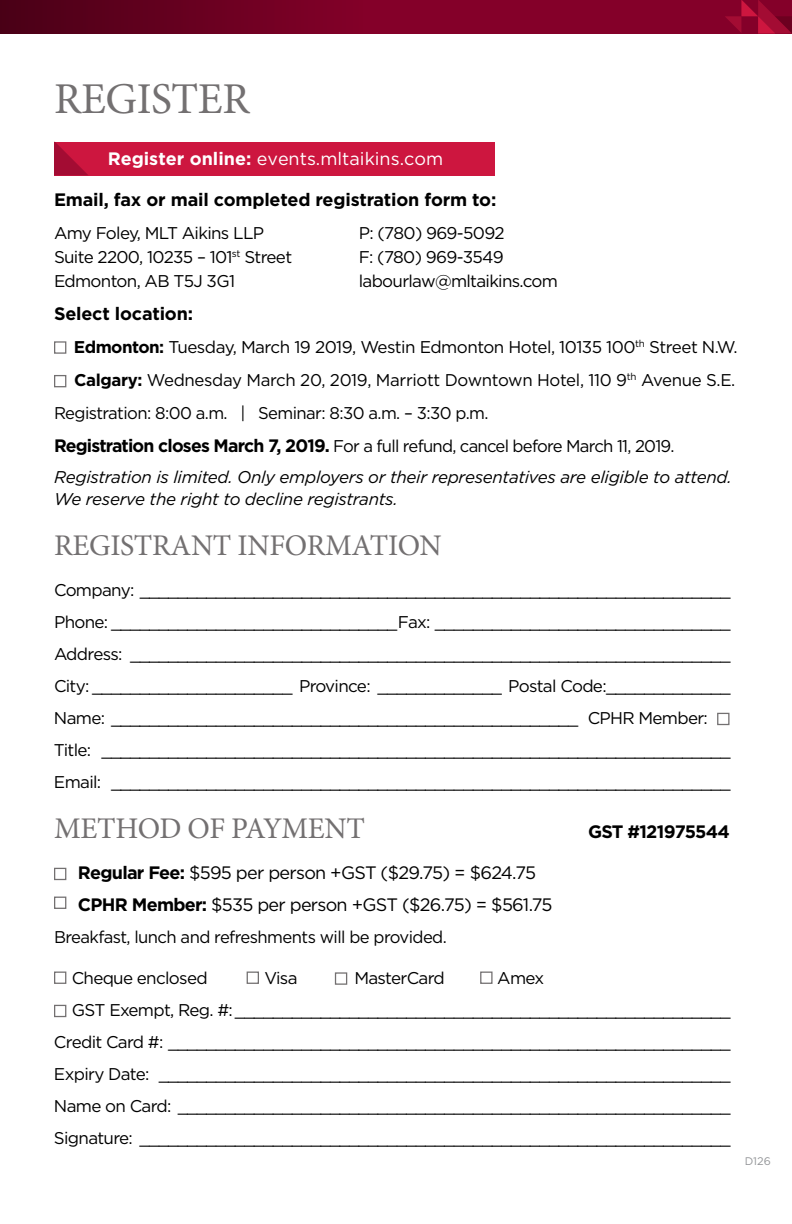
<style>
.page{position:relative;width:792px;height:1224px;background:#fff}
.page>*{position:absolute;margin:0;border:0;box-sizing:border-box;transform-origin:0 0}
.t1{font:44px "Minion Pro";letter-spacing:-.01em;color:#737071}
.t2{font:30px "Minion Pro";letter-spacing:-.01em;color:#737071}
.t3{font:18px/32px "Gotham HTF";letter-spacing:-.04em;color:#000}
.t4{font:700 18px "Gotham HTF";letter-spacing:-.01em;color:#000}
.t5{font:18px "Gotham HTF";color:#fff}
.t6{font:700 18px "Gotham HTF";letter-spacing:-.04em;color:#000}
.t7{font:17px/32px "Gotham HTF";letter-spacing:-.04em;color:#000}
.t8{font:italic 17px/22px "Gotham HTF";letter-spacing:-.02em;color:#000}
.t9{font:17px "Gotham HTF";letter-spacing:-.02em;color:#000}
.t10{font:11px "Gotham HTF";color:#939598}
.s1{font-weight:700}
.s2{font-weight:700;font-size:18px}
</style>
<div class="page">
<hr style="left:791px;top:685px;width:1px;height:34px;background:#000">
<hr style="left:791px;top:0;width:1px;height:685px;background:#9b2d3b">
<div style="left:54px;top:972px;width:12px;height:12px;border:1px solid #737071"></div>
<div style="left:54px;top:1005px;width:12px;height:12px;border:1px solid #737071"></div>
<div style="left:247px;top:972px;width:12px;height:12px;border:1px solid #737071"></div>
<div style="left:335px;top:972px;width:12px;height:13px;border:1px solid #737071"></div>
<div style="left:480px;top:972px;width:13px;height:12px;border:1px solid #737071"></div>
<div style="left:717px;top:713px;width:13px;height:12px;border:1px solid #737071"></div>
<div style="left:0;top:0;width:792px;height:34px;background:#840029"></div>
<svg style="left:725px;top:0;width:67px;height:34px"></svg>
<div style="left:0;top:0;width:477px;height:34px;background:linear-gradient(to right,#4c0017,#8e002c)"></div>
<div style="left:54px;top:142px;width:441px;height:33px;background:#cd163f"></div>
<svg style="left:54px;top:142px;width:34px;height:33px"></svg>
<div style="left:54px;top:341px;width:12px;height:13px;border:1px solid #737071"></div>
<div style="left:54px;top:868px;width:12px;height:12px;border:1px solid #737071"></div>
<div style="left:54px;top:375px;width:12px;height:12px;border:1px solid #737071"></div>
<div style="left:54px;top:897px;width:12px;height:12px;border:1px solid #737071"></div>
<h1 class="t1" style="left:54px;top:69px;width:197px">REGISTER</h1>
<p class="t5" style="left:108px;top:149px;width:337px"><span class="s1">Register online:</span> events.mltaikins.com</p>
<p class="t4" style="left:54px;top:189px;width:444px">Email, fax or mail completed registration form to:</p>
<p class="t7" style="left:54px;top:221px;width:240px;line-height:24px">Amy Foley, MLT Aikins LLP<br>Suite 2200, 10235 – 101<sup>st</sup> Street<br>Edmonton, AB T5J 3G1</p>
<p class="t4" style="left:54px;top:303px;width:141px">Select location:</p>
<p class="t7" style="left:74px;top:331px;width:665px"><span class="s1">Edmonton:</span> Tuesday, March 19 2019, Westin Edmonton Hotel, 10135 100<sup>th</sup> Street N.W.</p>
<p class="t9" style="left:74px;top:371px;width:663px"><span class="s1">Calgary:</span> Wednesday March 20, 2019, Marriott Downtown Hotel, 110 9<sup>th</sup> Avenue S.E.</p>
<p class="t7" style="left:54px;top:397px;width:436px">Registration: 8:00 a.m. | Seminar: 8:30 a.m. – 3:30 p.m.</p>
<p class="t7" style="left:54px;top:430px;width:622px"><span class="s2">Registration closes March 7, 2019.</span> For a full refund, cancel before March 11, 2019.</p>
<p class="t8" style="left:54px;top:466px;width:679px">Registration is limited. Only employers or their representatives are eligible to attend.<br>We reserve the right to decline registrants.</p>
<h2 class="t2" style="left:54px;top:525px;width:389px">REGISTRANT INFORMATION</h2>
<p class="t7" style="left:54px;top:574px;width:678px">Company: ______________________________________________________________ Phone: ______________________________Fax: _______________________________ Address: _______________________________________________________________ City: _____________________ Province: _____________ Postal Code:_____________ Name: _________________________________________________ CPHR Member:<br>Title: __________________________________________________________________ Email: _________________________________________________________________</p>
<h2 class="t2" style="left:54px;top:808px;width:312px">METHOD OF PAYMENT</h2>
<p class="t6" style="left:588px;top:821px;width:143px">GST #121975544</p>
<p class="t3" style="left:78px;top:856px;width:476px"><span class="s1">Regular Fee:</span> $595 per person +GST ($29.75) = $624.75<br><span class="s1">CPHR Member:</span> $535 per person +GST ($26.75) = $561.75</p>
<p class="t7" style="left:54px;top:921px;width:394px">Breakfast, lunch and refreshments will be provided.</p>
<p class="t7" style="left:72px;top:962px;width:138px">Cheque enclosed</p>
<p class="t7" style="left:264px;top:962px;width:35px">Visa</p>
<p class="t7" style="left:354px;top:962px;width:92px">MasterCard</p>
<p class="t7" style="left:497px;top:962px;width:48px">Amex</p>
<p class="t7" style="left:72px;top:994px;width:660px">GST Exempt, Reg. #:____________________________________________________</p>
<p class="t7" style="left:54px;top:1026px;width:678px">Credit Card #: ___________________________________________________________</p>
<p class="t7" style="left:54px;top:1058px;width:678px">Expiry Date: ____________________________________________________________</p>
<p class="t7" style="left:54px;top:1090px;width:678px">Name on Card: __________________________________________________________</p>
<p class="t7" style="left:54px;top:1122px;width:678px">Signature: ______________________________________________________________</p>
<p class="t7" style="left:359px;top:221px;width:201px;line-height:24px">P: (780) 969-5092<br>F: (780) 969-3549 labourlaw@mltaikins.com</p>
<p class="t10" style="left:745px;top:1155px;width:28px">D126</p>
</div>
